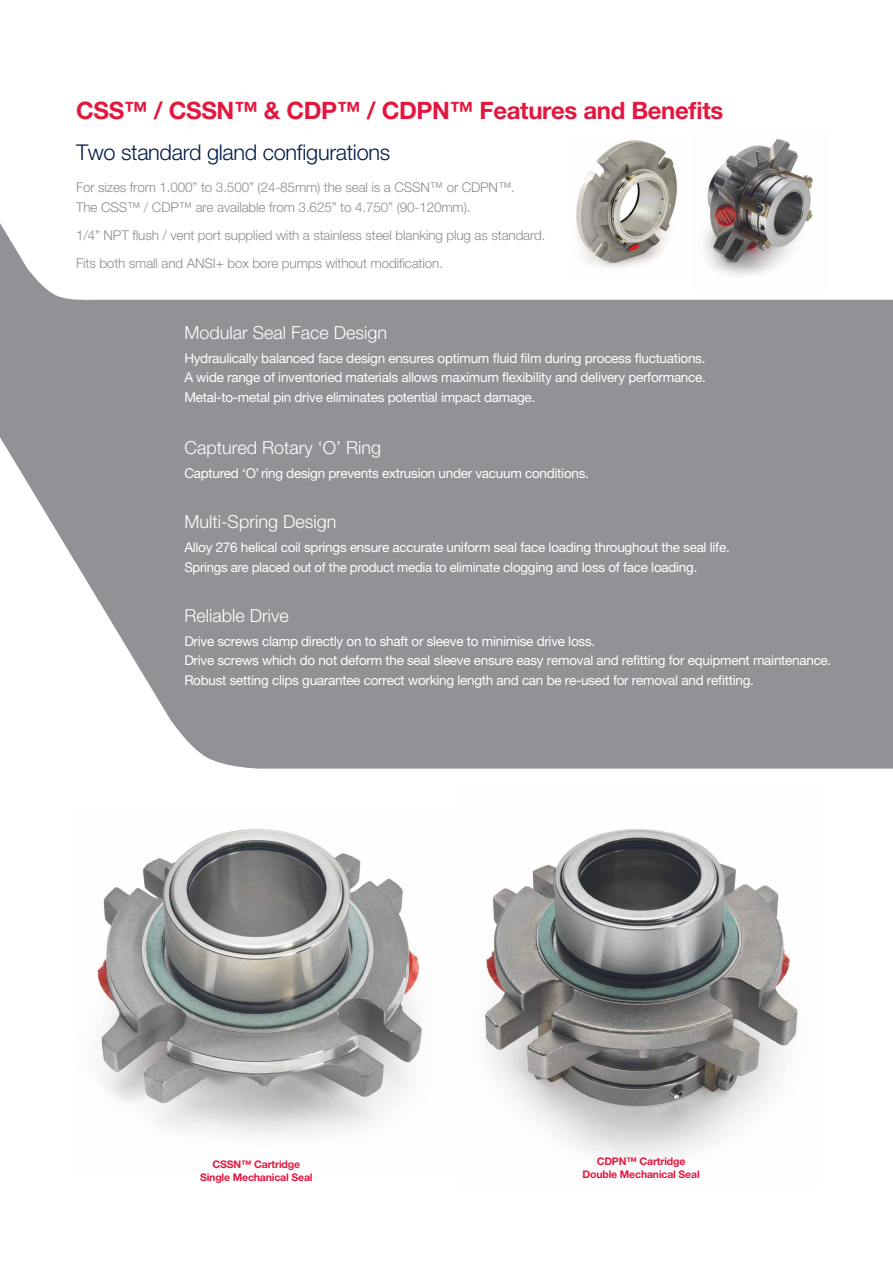
<style>
.page{position:relative;width:893px;height:1263px;background:#fff}
.page>*{position:absolute;margin:0;border:0;box-sizing:border-box;transform-origin:0 0}
.t1{font:700 24px "Helvetica Neue LTW1 G";letter-spacing:-.015em;color:#e3173e}
.t2{font:300 21.75px "Helvetica Neue LTW1 G";letter-spacing:-.015em;color:#001b49}
.t3{font:300 18px "Helvetica Neue LTW1 G";color:#fff}
.t4{font:13.5px/19.5px "Helvetica Neue LTW1 G";letter-spacing:-.02em;color:#fff}
.t5{font:300 13.5px/19.5px "Helvetica Neue LTW1 G";letter-spacing:-.01em;color:#898d90}
.t6{font:700 10.5px/13.5px "Helvetica Neue LTW1 G";letter-spacing:-.015em;color:#e3173e;text-align:center}
</style>
<div class="page">
<img style="left:97px;top:829px;width:325px;height:306px">
<img style="left:484px;top:829px;width:314px;height:330px">
<svg style="left:0;top:223px;width:893px;height:546px;fill:#909295"></svg>
<img style="left:691px;top:138px;width:137px;height:152px">
<img style="left:568px;top:140px;width:120px;height:138px">
<h1 class="t1" style="left:76px;top:95px;width:649px">CSS™ / CSSN™ &amp; CDP™ / CDPN™ Features and Benefits</h1>
<h2 class="t2" style="left:76px;top:139px;width:316px">Two standard gland configurations</h2>
<p class="t5" style="left:76px;top:178px;width:440px">For sizes from 1.000” to 3.500” (24-85mm) the seal is a CSSN™ or CDPN™.<br>The CSS™ / CDP™ are available from 3.625” to 4.750” (90-120mm).</p>
<p class="t5" style="left:76px;top:221px;width:471px;line-height:28px">1/4” NPT flush / vent port supplied with a stainless steel blanking plug as standard.<br>Fits both small and ANSI+ box bore pumps without modification.</p>
<h3 class="t3" style="left:184px;top:322px;width:204px">Modular Seal Face Design</h3>
<p class="t4" style="left:184px;top:348px;width:523px;text-align:justify">Hydraulically balanced face design ensures optimum fluid film during process fluctuations.<br>A wide range of inventoried materials allows maximum flexibility and delivery performance.<br>Metal-to-metal pin drive eliminates potential impact damage.</p>
<h3 class="t3" style="left:184px;top:437px;width:198px">Captured Rotary ‘O’ Ring</h3>
<p class="t4" style="left:184px;top:463px;width:406px">Captured ‘O’ring design prevents extrusion under vacuum conditions.</p>
<h3 class="t3" style="left:184px;top:511px;width:153px">Multi-Spring Design</h3>
<p class="t4" style="left:184px;top:537px;width:547px">Alloy 276 helical coil springs ensure accurate uniform seal face loading throughout the seal life.<br>Springs are placed out of the product media to eliminate clogging and loss of face loading.</p>
<h3 class="t3" style="left:184px;top:605px;width:106px">Reliable Drive</h3>
<p class="t4" style="left:184px;top:631px;width:648px">Drive screws clamp directly on to shaft or sleeve to minimise drive loss.<br>Drive screws which do not deform the seal sleeve ensure easy removal and refitting for equipment maintenance.<br>Robust setting clips guarantee correct working length and can be re-used for removal and refitting.</p>
<p class="t6" style="left:200px;top:1157px;width:114px">CSSN™ Cartridge<br>Single Mechanical Seal</p>
<p class="t6" style="left:582px;top:1154px;width:119px">CDPN™ Cartridge<br>Double Mechanical Seal</p>
</div>
